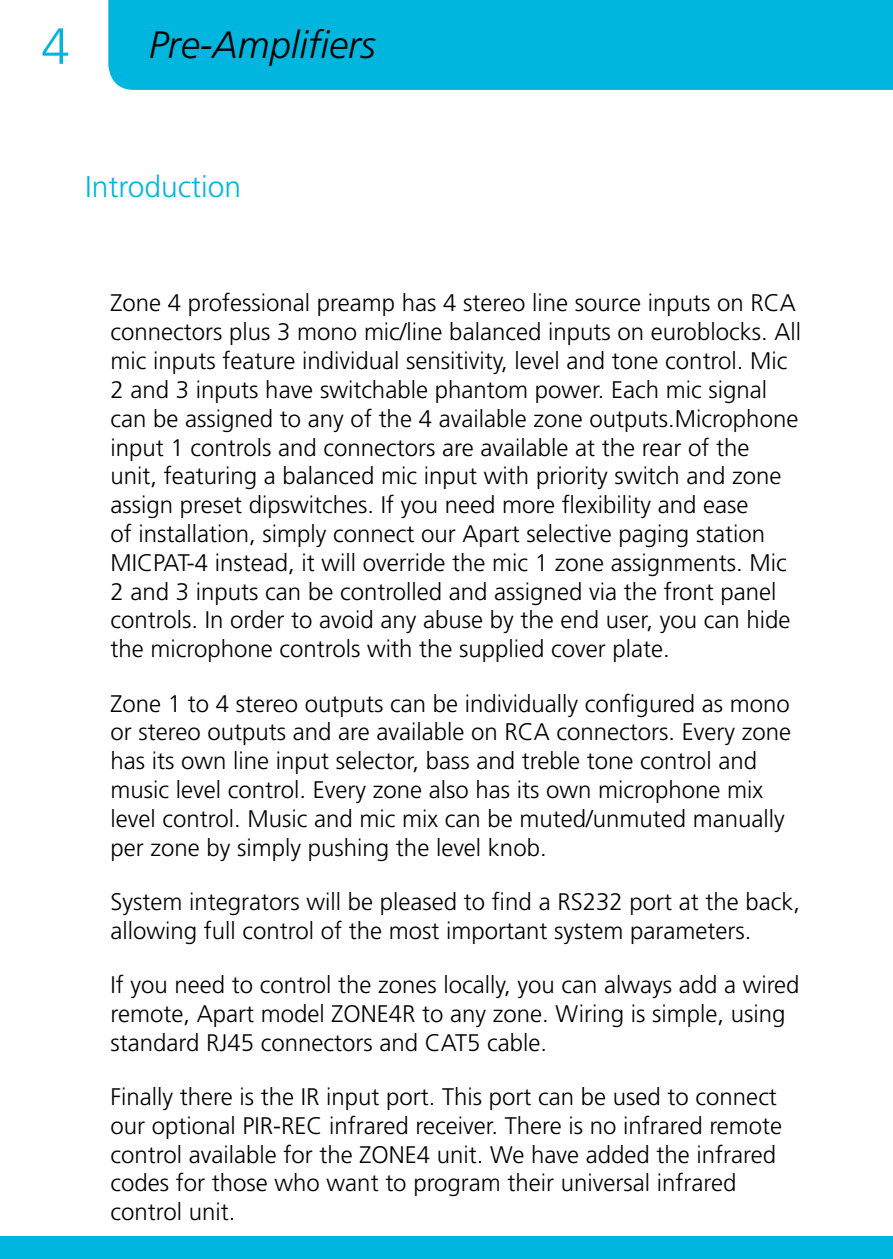
<style>
.page{position:relative;width:893px;height:1259px;background:#fff}
.page>*{position:absolute;margin:0;border:0;box-sizing:border-box;transform-origin:0 0}
.t1{font:300 51px "Frutiger LT Std";color:#00b6de}
.t2{font:italic 300 38.1px "Frutiger LT Std";color:#000}
.t3{font:300 30px "Frutiger LT Std";color:#00b6de}
.t4{font:300 24px/28.8px "Frutiger LT Std";color:#000}
</style>
<div class="page">
<div style="left:108px;top:0;width:785px;height:90px;background:#00b6de"></div>
<div style="left:0;top:1236px;width:893px;height:23px;background:#00b6de"></div>
<h1 class="t1" style="left:41px;top:17px;width:30px">4</h1>
<h2 class="t2" style="left:149px;top:23px;width:228px">Pre-Amplifiers</h2>
<p class="t3" style="left:85px;top:170px;width:158px">Introduction</p>
<p class="t4" style="left:111px;top:289px;width:692px">Zone 4 professional preamp has 4 stereo line source inputs on RCA connectors plus 3 mono mic/line balanced inputs on euroblocks. All mic inputs feature individual sensitivity, level and tone control. Mic 2 and 3 inputs have switchable phantom power. Each mic signal can be assigned to any of the 4 available zone outputs.Microphone input 1 controls and connectors are available at the rear of the unit, featuring a balanced mic input with priority switch and zone assign preset dipswitches. If you need more flexibility and ease<br>of installation, simply connect our Apart selective paging station MICPAT-4 instead, it will override the mic 1 zone assignments. Mic 2 and 3 inputs can be controlled and assigned via the front panel controls. In order to avoid any abuse by the end user, you can hide the microphone controls with the supplied cover plate.</p>
<p class="t4" style="left:111px;top:689px;width:682px">Zone 1 to 4 stereo outputs can be individually configured as mono or stereo outputs and are available on RCA connectors. Every zone has its own line input selector, bass and treble tone control and music level control. Every zone also has its own microphone mix level control. Music and mic mix can be muted/unmuted manually per zone by simply pushing the level knob.</p>
<p class="t4" style="left:111px;top:887px;width:691px">System integrators will be pleased to find a RS232 port at the back, allowing full control of the most important system parameters.</p>
<p class="t4" style="left:111px;top:970px;width:691px">If you need to control the zones locally, you can always add a wired remote, Apart model ZONE4R to any zone. Wiring is simple, using standard RJ45 connectors and CAT5 cable.</p>
<p class="t4" style="left:111px;top:1082px;width:673px">Finally there is the IR input port. This port can be used to connect our optional PIR-REC infrared receiver. There is no infrared remote control available for the ZONE4 unit. We have added the infrared codes for those who want to program their universal infrared control unit.</p>
</div>
